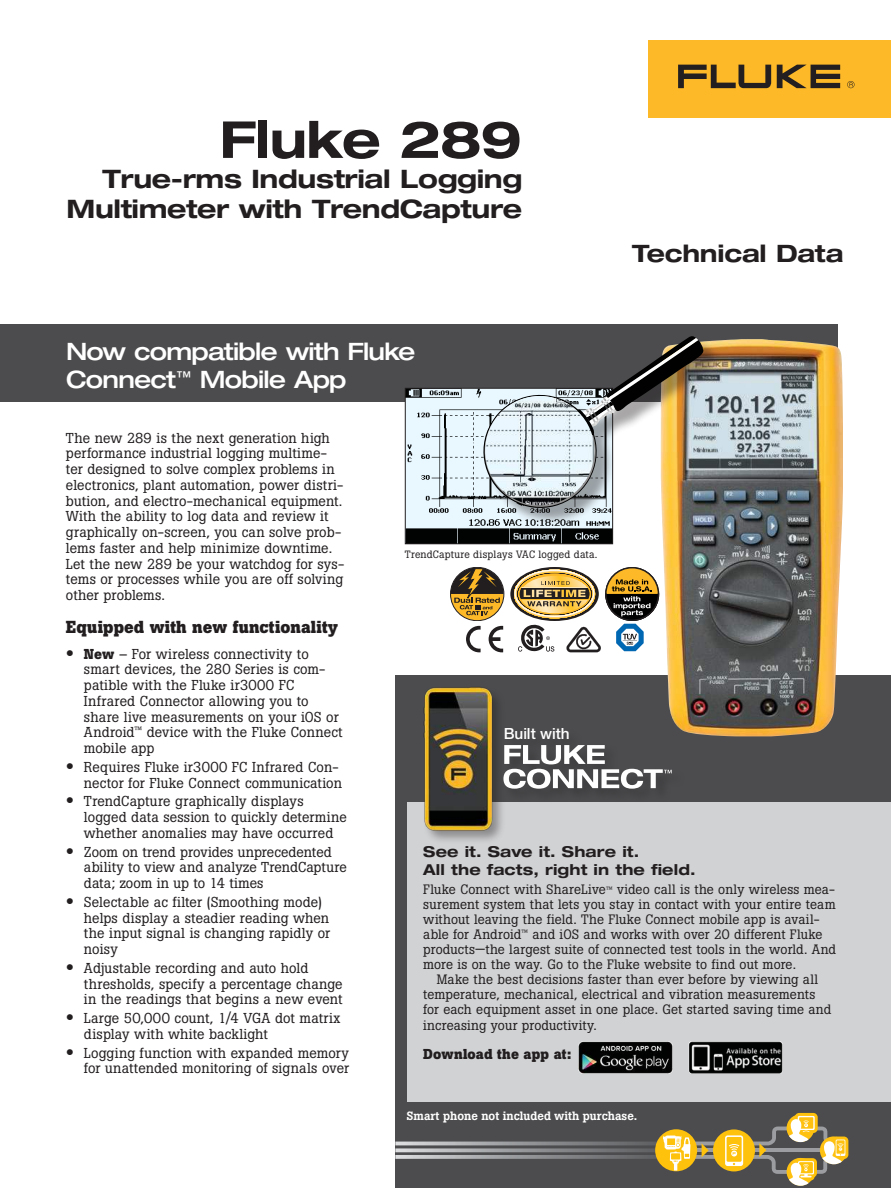
<style>
.page{position:relative;width:891px;height:1188px;background:#fff}
.page>*{position:absolute;margin:0;border:0;box-sizing:border-box;transform-origin:0 0}
.t1{font:700 expanded 51px "Helvetica Neue LT Std";letter-spacing:-.02em;color:#221e1f}
.t2{font:700 expanded 25.5px/30px "Helvetica Neue LT Std";letter-spacing:-.015em;color:#221e1f;text-align:right}
.t3{font:500 expanded 24px/28.8px "Helvetica Neue LT Std";letter-spacing:-.03em;color:#fff}
.t4{font:700 expanded 24px "Helvetica Neue LT Std";letter-spacing:-.01em;color:#221e1f}
.t5{font:700 17.25px "Boton Pro";letter-spacing:.01em;color:#221e1f}
.t6{font:500 15.45px "Helvetica Neue LT Pro";color:#fff}
.t7{font:700 expanded 15px/18px "Helvetica Neue LT Std";letter-spacing:.01em;color:#221e1f}
.t8{font:14.25px/15.8px "Boton Pro";letter-spacing:.01em;color:#221e1f}
.t9{font:700 14.25px "Boton Pro";letter-spacing:.01em;color:#221e1f}
.t10{font:13.5px/15px "Boton Pro";letter-spacing:.01em;color:#221e1f}
.t11{font:500 12px "Boton Pro";color:#fff}
.t12{font:10.5px "Boton Pro";letter-spacing:.02em;color:#221e1f}
.s1{font-family:"Helvetica Neue LT Std";font-weight:500;font-stretch:expanded;font-size:16.5px}
.s2{font-weight:700}
.s3{font-size:9px}
</style>
<div class="page">
<div style="left:0;top:324px;width:837px;height:77px;background:#4c4c4e"></div>
<div style="left:395px;top:675px;width:496px;height:513px;background:#4c4c4e"></div>
<div style="left:407px;top:802px;width:484px;height:300px;background:#d1d2d4"></div>
<div style="left:423px;top:686px;width:263px;height:159px;background:#221e1f;opacity:.4"></div>
<svg style="left:510px;top:745px;width:162px;height:44px"></svg>
<img style="left:423px;top:686px;width:87px;height:152px">
<img style="left:395px;top:1142px;width:261px;height:3px">
<img style="left:395px;top:1148px;width:260px;height:4px">
<img style="left:395px;top:1155px;width:262px;height:4px">
<div style="left:655px;top:1129px;width:42px;height:42px;background:#fec10c;border-radius:50%"></div>
<svg style="left:663px;top:1113px;width:185px;height:73px"></svg>
<img style="left:578px;top:1041px;width:94px;height:33px">
<img style="left:689px;top:1041px;width:94px;height:33px">
<div style="left:648px;top:41px;width:243px;height:77px;background:#fdb927"></div>
<svg style="left:777px;top:65px;width:63px;height:23px"></svg>
<svg style="left:678px;top:65px;width:93px;height:23px"></svg>
<svg style="left:847px;top:81px;width:8px;height:7px"></svg>
<img style="left:661px;top:339px;width:182px;height:397px">
<img style="left:407px;top:390px;width:204px;height:152px">
<div style="left:405px;top:388px;width:208px;height:156px;border:1px solid #221e1f"></div>
<div style="left:486px;top:339px;width:236px;height:188px;background:#221e1f;opacity:.4"></div>
<svg style="left:475px;top:336px;width:229px;height:180px"></svg>
<img style="left:485px;top:396px;width:109px;height:109px;border-radius:55px">
<svg style="left:451px;top:567px;width:53px;height:85px"></svg>
<svg style="left:510px;top:567px;width:89px;height:54px"></svg>
<svg style="left:606px;top:568px;width:52px;height:52px"></svg>
<svg style="left:518px;top:573px;width:141px;height:79px"></svg>
<h1 class="t1" style="left:220px;top:120px;width:304px">Fluke 289</h1>
<h2 class="t2" style="left:67px;top:166px;width:457px">True-rms Industrial Logging<br>Multimeter with TrendCapture</h2>
<h3 class="t3" style="left:66px;top:339px;width:351px">Now compatible with Fluke<br>Connect<sup>™</sup> Mobile App</h3>
<h3 class="t4" style="left:632px;top:244px;width:213px">Technical Data</h3>
<p class="t8" style="left:66px;top:431px;width:280px">The new 289 is the next generation high performance industrial logging multime&shy;ter designed to solve complex problems in electronics, plant automation, power distri&shy;bution, and electro-mechanical equipment.<br>With the ability to log data and review it graphically on-screen, you can solve prob&shy;lems faster and help minimize downtime.<br>Let the new 289 be your watchdog for sys&shy;tems or processes while you are off solving other problems.</p>
<p class="t5" style="left:66px;top:619px;width:273px">Equipped with new functionality</p>
<p class="t8" style="left:84px;top:647px;width:260px;text-indent:-18px"><span class="s1">•</span> <span class="s2">New</span> – For wireless connectivity to smart devices, the 280 Series is com&shy;patible with the Fluke ir3000 FC<br>Infrared Connector allowing you to share live measurements on your iOS or<br>Android<sup>™</sup> device with the Fluke Connect mobile app</p>
<p class="t8" style="left:66px;top:760px;width:278px;text-align:right"><span class="s1">•</span> Requires Fluke ir3000 FC Infrared Con&shy;nector for Fluke Connect communication</p>
<p class="t8" style="left:84px;top:794px;width:264px;text-indent:-18px"><span class="s1">•</span> TrendCapture graphically displays logged data session to quickly determine whether anomalies may have occurred</p>
<p class="t8" style="left:84px;top:845px;width:264px;text-indent:-18px"><span class="s1">•</span> Zoom on trend provides unprecedented ability to view and analyze TrendCapture data; zoom in up to 14 times</p>
<p class="t8" style="left:84px;top:895px;width:248px;text-indent:-18px"><span class="s1">•</span> Selectable ac filter (Smoothing mode) helps display a steadier reading when the input signal is changing rapidly or noisy</p>
<p class="t8" style="left:84px;top:961px;width:260px;text-indent:-18px"><span class="s1">•</span> Adjustable recording and auto hold thresholds, specify a percentage change in the readings that begins a new event</p>
<p class="t8" style="left:84px;top:1011px;width:258px;text-indent:-18px"><span class="s1">•</span> Large 50,000 count, 1/4 VGA dot matrix display with white backlight</p>
<p class="t8" style="left:66px;top:1046px;width:285px;text-align:right"><span class="s1">•</span> Logging function with expanded memory for unattended monitoring of signals over</p>
<p class="t12" style="left:405px;top:549px;width:194px">TrendCapture displays VAC logged data.</p>
<p class="t6" style="left:504px;top:725px;width:67px">Built with</p>
<p class="t7" style="left:423px;top:844px;width:274px">See it. Save it. Share it.<br>All the facts, right in the field.</p>
<p class="t10" style="left:423px;top:883px;width:414px">Fluke Connect with ShareLive<span class="s3">™</span> video call is the only wireless mea&shy;surement system that lets you stay in contact with your entire team without leaving the field. The Fluke Connect mobile app is avail&shy;able for Android<sup>™</sup> and iOS and works with over 20 different Fluke products—the largest suite of connected test tools in the world. And more is on the way. Go to the Fluke website to find out more.</p>
<p class="t10" style="left:423px;top:973px;width:410px;text-indent:14px">Make the best decisions faster than ever before by viewing all temperature, mechanical, electrical and vibration measurements for each equipment asset in one place. Get started saving time and increasing your productivity.</p>
<p class="t9" style="left:423px;top:1048px;width:150px">Download the app at:</p>
<p class="t11" style="left:407px;top:1112px;width:232px">Smart phone not included with purchase.</p>
</div>
